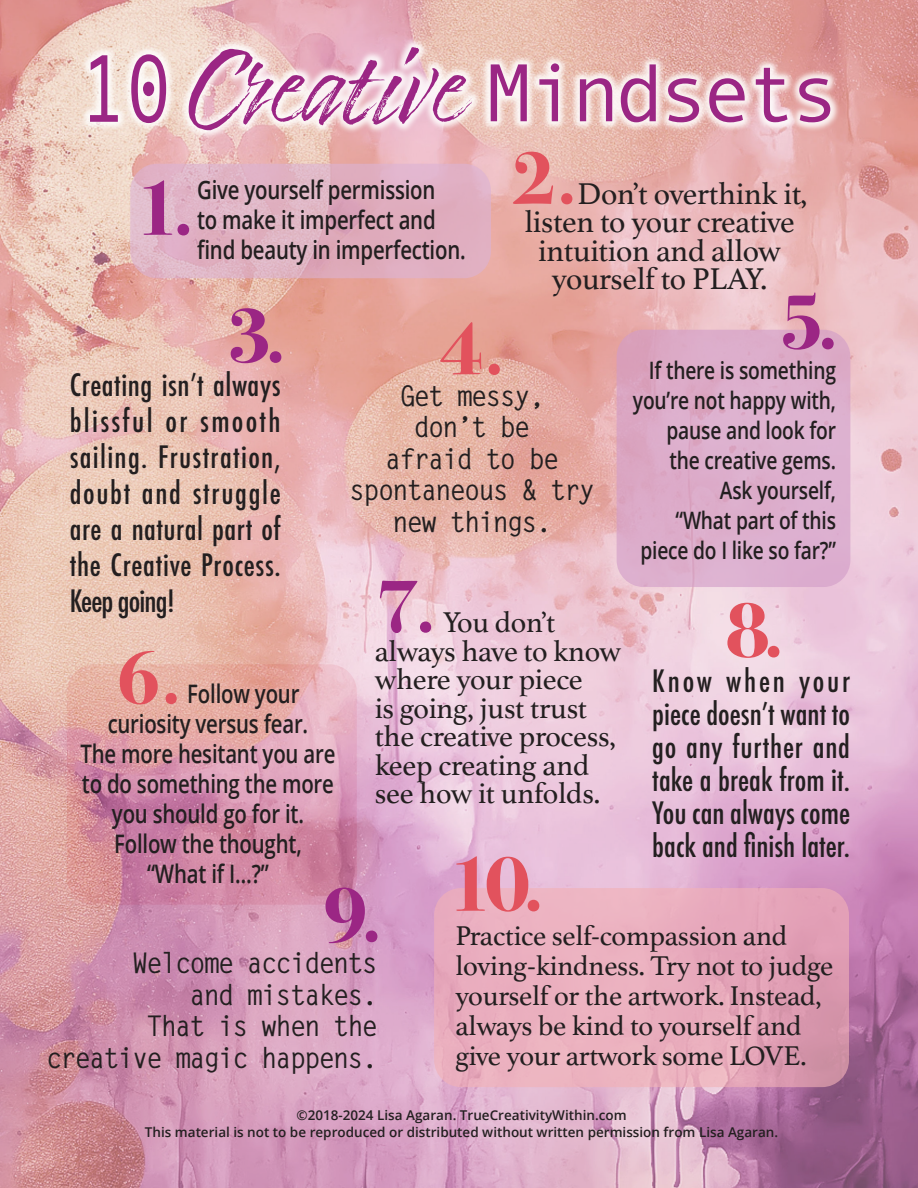
<style>
.page{position:relative;width:918px;height:1188px;background:#fff}
.page>*{position:absolute;margin:0;border:0;box-sizing:border-box;transform-origin:0 0}
.t1{font:96px "Andale Mono";color:#9b2684;scale:.8 1}
.t2{font:82.5px "Andale Mono";letter-spacing:-.07em;color:#9b2684}
.t3{font:700 81px "Bodoni Svty Two ITCTT";color:#9b2684}
.t4{font:700 81px "Bodoni Svty Two ITCTT";color:#e2525d}
.t5{font:700 78px "Bodoni Svty Two ITCTT";color:#e2525d}
.t6{font:700 78px "Bodoni Svty Two ITCTT";color:#9b2684}
.t7{font:31.5px "Athelas";letter-spacing:-.01em;color:#231f20}
.t8{font:500 condensed 30px/36px "Futura";letter-spacing:.005em;color:#231f20;text-align:justify}
.t9{font:30px/28.5px "Athelas";letter-spacing:-.01em;color:#231f20}
.t10{font:28.5px/30px "Athelas";letter-spacing:-.01em;color:#231f20}
.t11{font:700 28.5px/31.5px "Letter Gothic Std";letter-spacing:-.07em;color:#231f20;text-align:center;scale:.95 1}
.t12{font:600 25.5px/30px "Open Sans";letter-spacing:-.01em;color:#231f20;scale:.8 1}
.t13{font:600 24px/30px "Open Sans";letter-spacing:-.01em;color:#231f20;text-align:right;scale:.8 1}
.t14{font:600 13.5px/16.2px "Open Sans";color:#231f20;text-align:center}
</style>
<div class="page">
<img style="left:0;top:0;width:918px;height:1188px">
<div style="left:179px;top:37px;width:303px;height:103px;background:#fff;opacity:.85"></div>
<svg style="left:188px;top:47px;width:284px;height:83px"></svg>
<div style="left:80px;top:45px;width:96px;height:88px;background:#fff;opacity:.84"></div>
<div style="left:480px;top:54px;width:360px;height:78px;background:#fff;opacity:.85"></div>
<svg style="left:130px;top:164px;width:361px;height:114px;background:#dfb0c2"></svg>
<div style="left:617px;top:330px;width:233px;height:257px;background:linear-gradient(to right,#dba8c5,#ddb1d0);border-radius:27px"></div>
<svg style="left:434px;top:888px;width:415px;height:199px;background:#e6aabb"></svg>
<p class="t1" style="left:80px;top:26px;width:117px">10</p>
<p class="t2" style="left:484px;top:39px;width:357px">Mindsets</p>
<p class="t5" style="left:512px;top:113px;width:67px">2.</p>
<p class="t12" style="left:197px;top:174px;width:337px">Give yourself permission<br>to make it imperfect and find beauty in imperfection.</p>
<p class="t3" style="left:135px;top:140px;width:61px">1.</p>
<p class="t7" style="left:578px;top:168px;width:231px">Don’t overthink it,</p>
<p class="t7" style="left:524px;top:197px;width:272px">listen to your creative</p>
<p class="t7" style="left:538px;top:225px;width:244px">intuition and allow</p>
<p class="t7" style="left:552px;top:254px;width:217px">yourself to PLAY.</p>
<p class="t3" style="left:779px;top:254px;width:61px">5.</p>
<p class="t3" style="left:227px;top:268px;width:61px">3.</p>
<p class="t5" style="left:439px;top:283px;width:67px">4.</p>
<p class="t11" style="left:400px;top:380px;width:155px">Get messy,</p>
<p class="t11" style="left:349px;top:412px;width:260px">don’t be<br>afraid to be spontaneous &amp; try new things.</p>
<p class="t13" style="left:633px;top:354px;width:255px">If there is something you’re not happy with, pause and look for the creative gems.<br>Ask yourself,<br>“What part of this piece do I like so far?”</p>
<p class="t8" style="left:70px;top:367px;width:213px">Creating isn’t always blissful or smooth sailing. Frustration, doubt and struggle are a natural part of the Creative Process.<br>Keep going!</p>
<p class="t6" style="left:375px;top:541px;width:63px">7.</p>
<p class="t4" style="left:725px;top:562px;width:61px">8.</p>
<p class="t8" style="left:652px;top:665px;width:199px;line-height:33px">Know when your piece doesn’t want to go any further and take a break from it.<br>You can always come back and finish later.</p>
<p class="t9" style="left:375px;top:607px;width:248px;text-indent:69px">You don’t always have to know where your piece<br>is going, just trust the creative process, keep creating and see how it unfolds.</p>
<p class="t5" style="left:116px;top:613px;width:67px">6.</p>
<p class="t12" style="left:187px;top:679px;width:142px">Follow your</p>
<p class="t12" style="left:108px;top:709px;width:252px">curiosity versus fear.</p>
<p class="t12" style="left:80px;top:739px;width:320px">The more hesitant you are</p>
<p class="t12" style="left:82px;top:769px;width:317px">to do something the more</p>
<p class="t12" style="left:112px;top:799px;width:241px">you should go for it.</p>
<p class="t12" style="left:114px;top:829px;width:236px">Follow the thought,</p>
<p class="t12" style="left:147px;top:859px;width:154px">“What if I…?”</p>
<p class="t4" style="left:447px;top:816px;width:99px">10.</p>
<p class="t10" style="left:455px;top:919px;width:379px">Practice self-compassion and loving-kindness. Try not to judge yourself or the artwork. Instead, always be kind to yourself and give your artwork some LOVE.</p>
<p class="t3" style="left:323px;top:847px;width:61px">9.</p>
<p class="t11" style="left:46px;top:948px;width:351px;text-align:right">Welcome accidents<br>and mistakes.<br>That is when the creative magic happens.</p>
<p class="t14" style="left:145px;top:1107px;width:635px">©2018-2024 Lisa Agaran. TrueCreativityWithin.com<br>This material is not to be reproduced or distributed without written permission from Lisa Agaran.</p>
</div>
